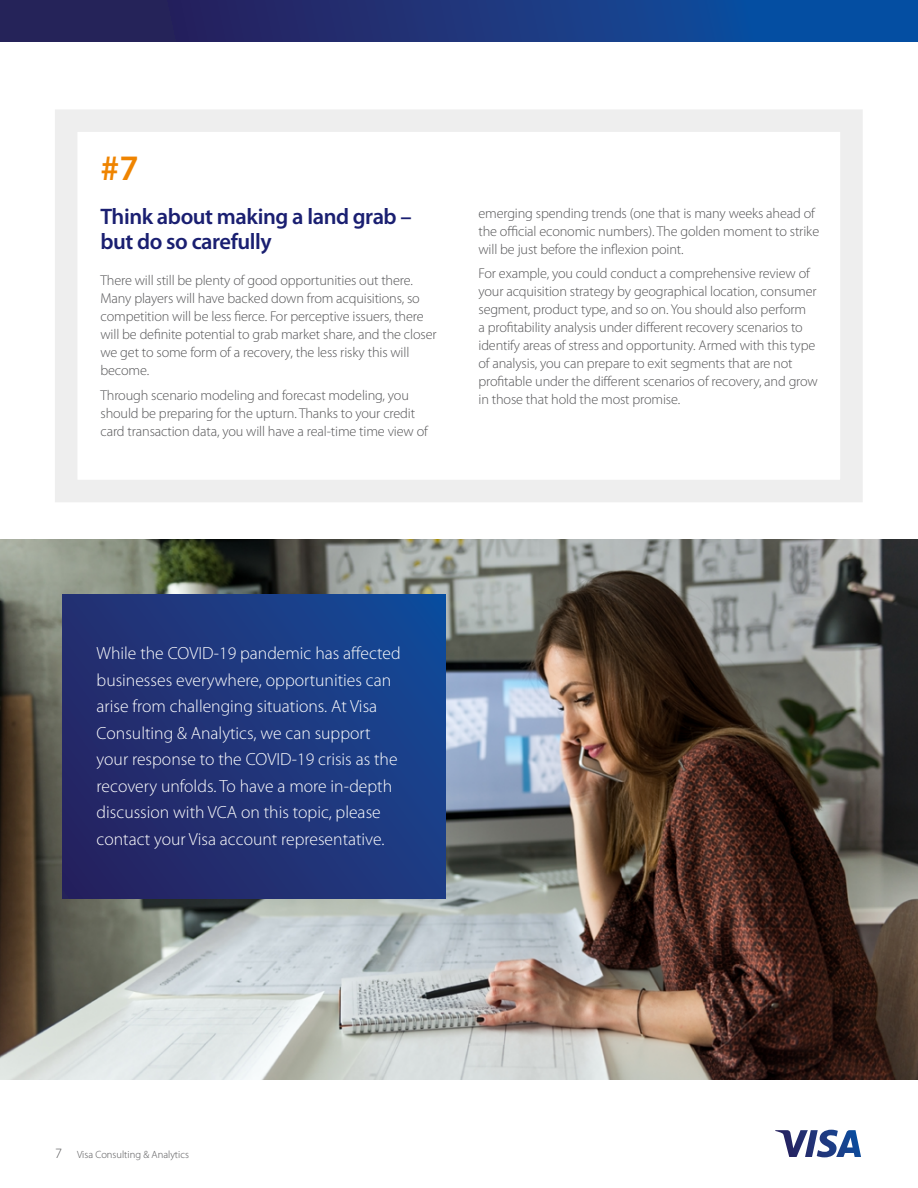
<style>
.page{position:relative;width:918px;height:1188px;background:#fff}
.page>*{position:absolute;margin:0;border:0;box-sizing:border-box;transform-origin:0 0}
.t1{font:600 36px "Myriad Pro";color:#ef8400}
.t2{font:600 22.5px/25.5px "Myriad Pro";letter-spacing:-.02em;color:#1a1f71}
.t3{font:300 17.7px/26.4px "Myriad Pro";color:#fff}
.t4{font:300 14.25px/18px "Myriad Pro";letter-spacing:-.01em;color:#545456}
.t5{font:300 10.5px "Myriad Pro";color:#545456}
.s1{font-size:14.25px}
</style>
<div class="page">
<svg style="left:775px;top:1130px;width:86px;height:27px"></svg>
<div style="left:0;top:0;width:918px;height:41px;background:linear-gradient(to right,#2e1a4e,#0653aa)"></div>
<img style="left:0;top:539px;width:918px;height:541px">
<div style="left:62px;top:594px;width:383px;height:305px;background:linear-gradient(to right,#262766,#184490)"></div>
<div style="left:55px;top:109px;width:808px;height:393px;background:#fff;border:22px solid #eee"></div>
<p class="t1" style="left:100px;top:148px;width:40px">#7</p>
<p class="t2" style="left:100px;top:204px;width:313px">Think about making a land grab – but do so carefully</p>
<p class="t4" style="left:100px;top:272px;width:338px">There will still be plenty of good opportunities out there.<br>Many players will have backed down from acquisitions, so competition will be less fierce. For perceptive issuers, there will be definite potential to grab market share, and the closer we get to some form of a recovery, the less risky this will become.</p>
<p class="t4" style="left:100px;top:386px;width:329px">Through scenario modeling and forecast modeling, you should be preparing for the upturn. Thanks to your credit card transaction data, you will have a real-time time view of</p>
<p class="t4" style="left:478px;top:204px;width:342px">emerging spending trends (one that is many weeks ahead of the official economic numbers). The golden moment to strike will be just before the inflexion point.</p>
<p class="t4" style="left:478px;top:265px;width:341px">For example, you could conduct a comprehensive review of your acquisition strategy by geographical location, consumer segment, product type, and so on. You should also perform<br>a profitability analysis under different recovery scenarios to identify areas of stress and opportunity. Armed with this type of analysis, you can prepare to exit segments that are not profitable under the different scenarios of recovery, and grow in those that hold the most promise.</p>
<p class="t3" style="left:97px;top:641px;width:306px">While the COVID-19 pandemic has affected businesses everywhere, opportunities can arise from challenging situations. At Visa Consulting &amp; Analytics, we can support your response to the COVID-19 crisis as the recovery unfolds. To have a more in-depth discussion with VCA on this topic, please contact your Visa account representative.</p>
<p class="t5" style="left:55px;top:1148px;width:135px"><span class="s1">7</span> Visa Consulting &amp; Analytics</p>
</div>
